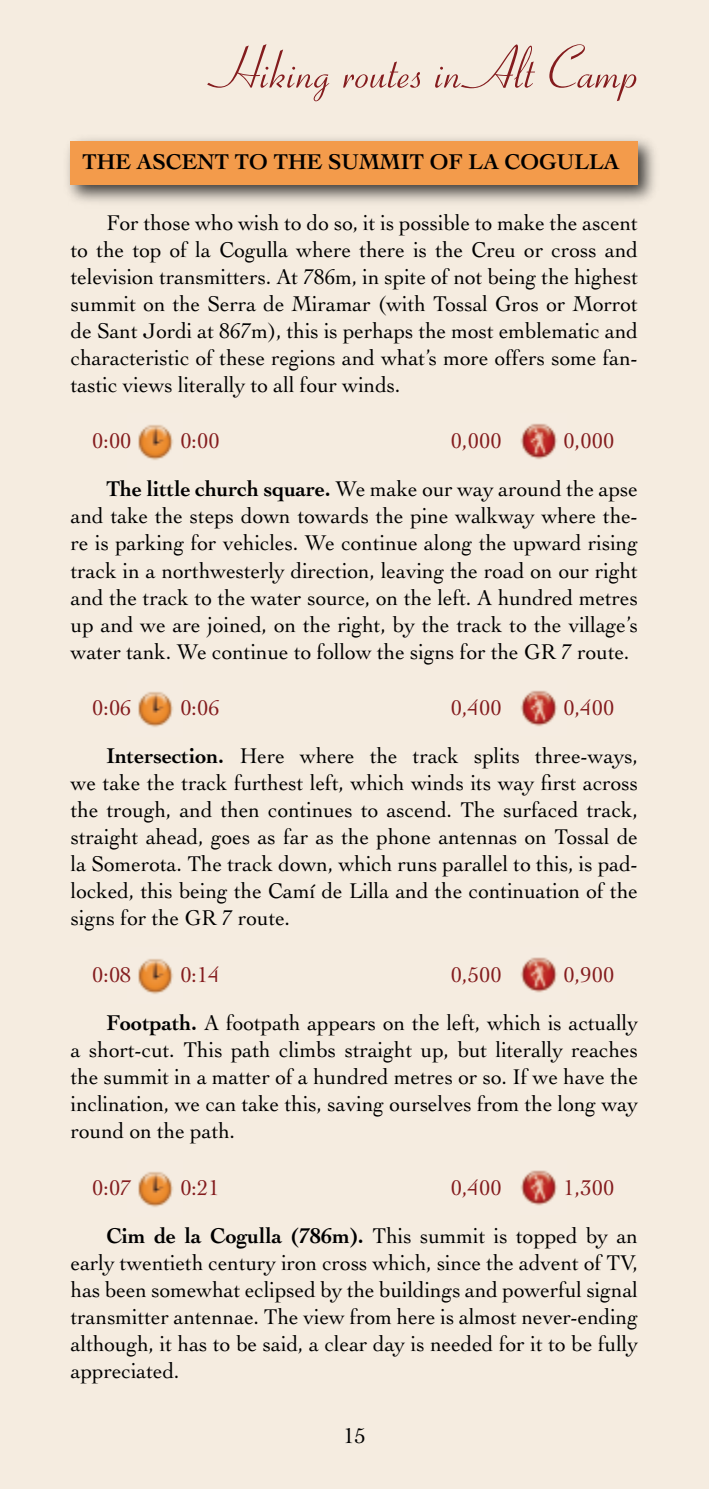
<style>
.page{position:relative;width:709px;height:1489px;background:#fff}
.page>*{position:absolute;margin:0;border:0;box-sizing:border-box;transform-origin:0 0}
.t1{font:60px "Coronet";color:#841c1e}
.t2{font:22.5px/27px "Cochin";color:#000;text-align:justify;scale:.95 1}
.t3{font:22.5px "Cochin";color:#841c1e}
.t4{font:700 22.5px "Cochin";color:#000}
.t5{font:22.5px "Cochin";color:#000}
.s1{color:#841c1e}
.s2{font-weight:700}
</style>
<div class="page">
<div style="left:0;top:0;width:709px;height:1488px;background:#f5ece0"></div>
<img style="left:520px;top:413px;width:46px;height:55px">
<img style="left:127px;top:414px;width:56px;height:55px">
<img style="left:520px;top:680px;width:46px;height:55px">
<img style="left:127px;top:680px;width:56px;height:56px">
<img style="left:520px;top:947px;width:46px;height:54px">
<img style="left:127px;top:947px;width:56px;height:56px">
<img style="left:520px;top:1160px;width:46px;height:54px">
<img style="left:127px;top:1160px;width:56px;height:55px">
<div style="left:63px;top:134px;width:598px;height:75px;background:#000;opacity:.75"></div>
<div style="left:71px;top:142px;width:567px;height:43px;background:#f39b4b"></div>
<h1 class="t1" style="left:217px;top:32px;width:423px">Hiking routes in Alt Camp</h1>
<p class="t4" style="left:82px;top:148px;width:71px">th e asc</p>
<p class="t4" style="left:182px;top:148px;width:195px">ent to the summit</p>
<p class="t4" style="left:430px;top:148px;width:161px">of la Cogulla</p>
<p class="t2" style="left:71px;top:209px;width:598px;text-indent:35px">For those who wish to do so, it is possible to make the ascent to the top of la Cogulla where there is the Creu or cross and television transmitters. At 786m, in spite of not being the highest summit on the Serra de Miramar (with Tossal Gros or Morrot de Sant Jordi at 867m), this is perhaps the most emblematic and characteristic of these regions and what’s more offers some fan&shy;tastic views literally to all four winds.</p>
<p class="t3" style="left:92px;top:428px;width:41px">0:00</p>
<p class="t3" style="left:180px;top:428px;width:41px">0:00</p>
<p class="t3" style="left:451px;top:428px;width:52px">0,000</p>
<p class="t2" style="left:106px;top:417px;width:561px;line-height:48.2px;text-indent:457px"><span class="s1">0,000<br></span><span class="s2">The little church square.</span> We make our way around the apse</p>
<p class="t2" style="left:71px;top:502px;width:598px">and take the steps down towards the pine walkway where the&shy;re is parking for vehicles. We continue along the upward rising track in a northwesterly direction, leaving the road on our right and the track to the water source, on the left. A hundred metres up and we are joined, on the right, by the track to the village’s water tank. We continue to follow the signs for the GR 7 route.</p>
<p class="t3" style="left:92px;top:695px;width:41px">0:06</p>
<p class="t3" style="left:180px;top:695px;width:41px">0:06</p>
<p class="t3" style="left:451px;top:695px;width:52px">0,400</p>
<p class="t2" style="left:106px;top:683px;width:561px;line-height:48.2px;text-indent:457px"><span class="s1">0,400<br></span><span class="s2">Intersection.</span> Here where the track splits three-ways,</p>
<p class="t2" style="left:71px;top:769px;width:598px">we take the track furthest left, which winds its way first across the trough, and then continues to ascend. The surfaced track, straight ahead, goes as far as the phone antennas on Tossal de la Somerota. The track down, which runs parallel to this, is pad&shy;locked, this being the Camí de Lilla and the continuation of the signs for the GR 7 route.</p>
<p class="t3" style="left:92px;top:961px;width:41px">0:08</p>
<p class="t3" style="left:180px;top:961px;width:41px">0:14</p>
<p class="t3" style="left:451px;top:961px;width:52px">0,500</p>
<p class="t2" style="left:106px;top:950px;width:561px;line-height:48.2px;text-indent:457px"><span class="s1">0,900<br></span><span class="s2">Footpath.</span> A footpath appears on the left, which is actually</p>
<p class="t2" style="left:71px;top:1036px;width:598px">a short-cut. This path climbs straight up, but literally reaches the summit in a matter of a hundred metres or so. If we have the inclination, we can take this, saving ourselves from the long way round on the path.</p>
<p class="t3" style="left:92px;top:1174px;width:41px">0:07</p>
<p class="t3" style="left:180px;top:1174px;width:41px">0:21</p>
<p class="t3" style="left:451px;top:1174px;width:52px">0,400</p>
<p class="t2" style="left:106px;top:1163px;width:561px;line-height:48.2px;text-indent:457px"><span class="s1">1,300<br></span><span class="s2">Cim de la Cogulla (786m).</span> This summit is topped by an</p>
<p class="t2" style="left:71px;top:1249px;width:598px">early twentieth century iron cross which, since the advent of TV, has been somewhat eclipsed by the buildings and powerful signal transmitter antennae. The view from here is almost never-ending although, it has to be said, a clear day is needed for it to be fully appreciated.</p>
<p class="t5" style="left:343px;top:1422px;width:22px">15</p>
</div>
